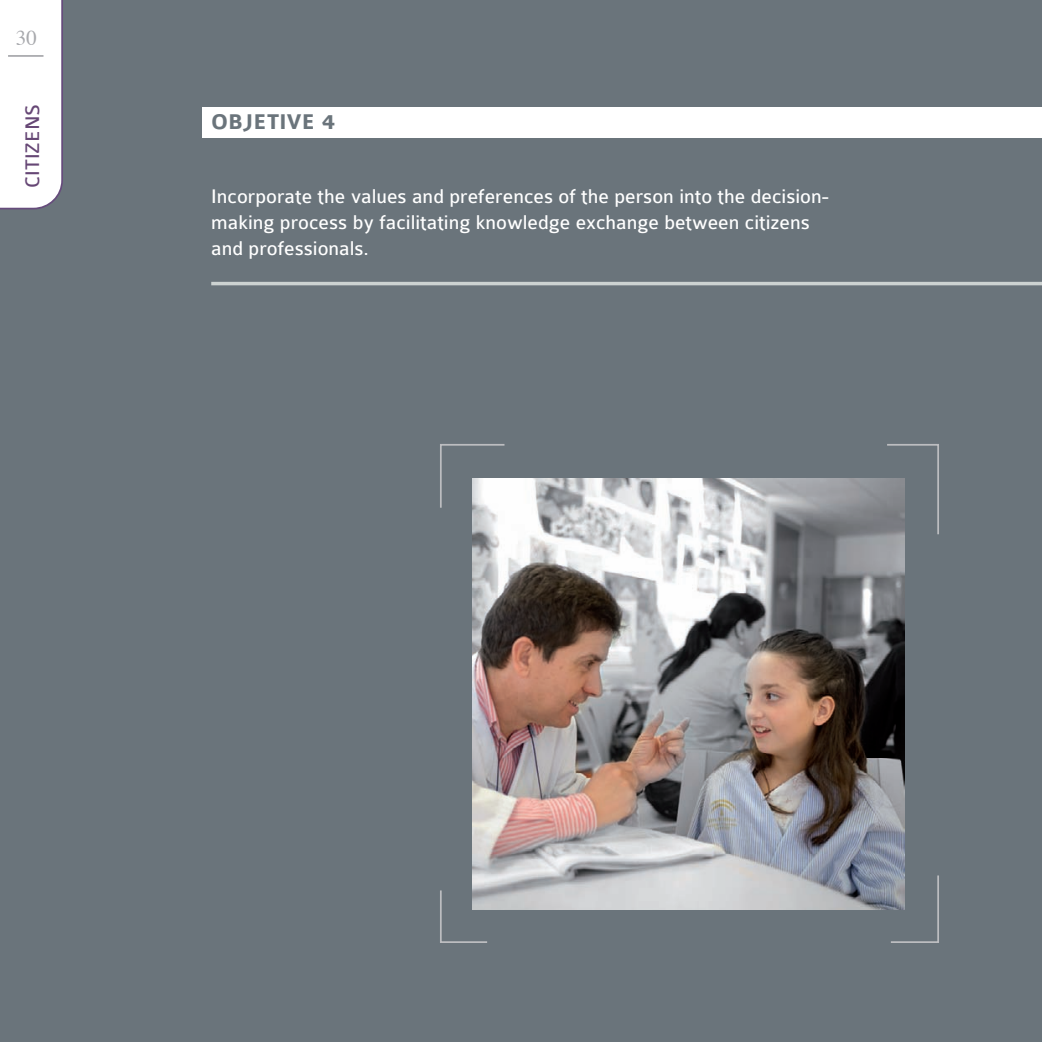
<style>
.page{position:relative;width:1042px;height:1042px;background:#6a747b}
.page>*{position:absolute;margin:0;border:0;box-sizing:border-box;transform-origin:0 0}
.contenidos_en_blanco{font:700 22.75px "Colaborate";color:#6a747b}
.contenidos_negro{font:21px/26.2px "Colaborate";color:#fff}
.t1{font:21px "Colaborate";color:#664775}
.t2{font:21px "Times";color:#a8a9ad}
</style>
<div class="page">
<img style="left:473px;top:478px;width:431px;height:431px">
<div style="left:0;top:0;width:63px;height:209px;background:#fff"></div>
<hr style="left:8px;top:55px;width:35px;height:2px;background:#a8a9ad">
<div style="left:203px;top:107px;width:839px;height:31px;background:#fff"></div>
<hr style="left:211px;top:282px;width:831px;height:3px;background:#ccd2d1">
<svg style="left:440px;top:444px;width:66px;height:65px"></svg>
<svg style="left:885px;top:444px;width:54px;height:92px"></svg>
<svg style="left:889px;top:874px;width:50px;height:69px"></svg>
<svg style="left:440px;top:888px;width:49px;height:55px"></svg>
<p class="t2" style="left:16px;top:18px;width:22px">30</p>
<p class="t1" style="left:22px;top:188px;width:85px;rotate:-90deg">CITIZENS</p>
<p class="contenidos_en_blanco" style="left:211px;top:110px;width:125px">OBJETIVE 4</p>
<p class="contenidos_negro" style="left:211px;top:183px;width:619px">Incorporate the values and preferences of the person into the decision&shy;making process by facilitating knowledge exchange between citizens and professionals.</p>
</div>
